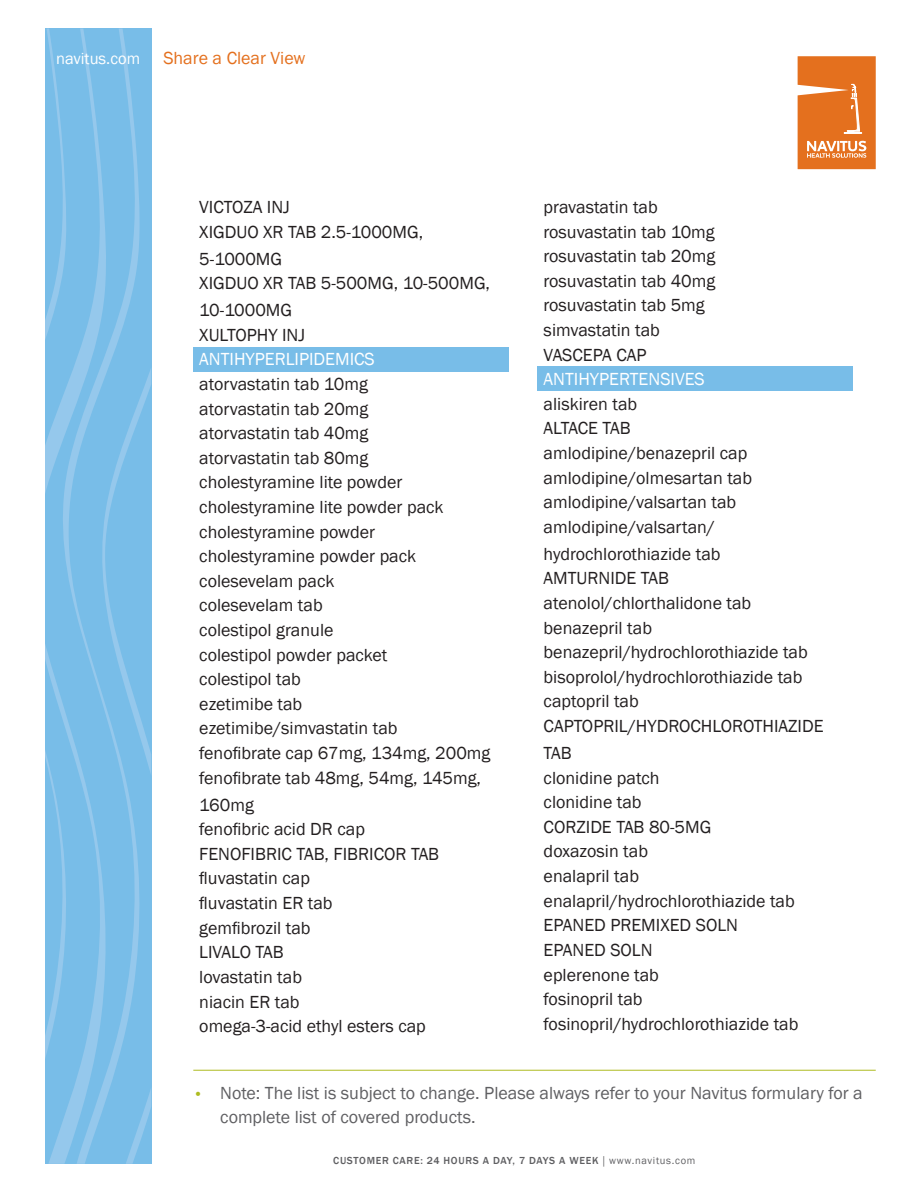
<style>
.page{position:relative;width:918px;height:1188px;background:#fff}
.page>*{position:absolute;margin:0;border:0;box-sizing:border-box;transform-origin:0 0}
.Body_Content{font:18px/27px "Franklin Gothic";color:#231f20}
.t1{font:18px/24px "Franklin Gothic";color:#5f5f62}
.Body_Content-2{font:18px "Franklin Gothic";color:#fff}
.t2{font:18px "Franklin Gothic";color:#e4701e}
.Body_Content-3{font:18px "Franklin Gothic";letter-spacing:-.025em;color:#231f20}
.t3{font:16.5px "Franklin Gothic";color:#fff}
.t4{font:500 10.5px "Franklin Gothic";letter-spacing:.065em;color:#5f5f62}
.s1{font-size:15px;color:#aebc21}
.s2{font-family:"Minion Pro";font-weight:400}
.s3{font-weight:400}
</style>
<div class="page">
<svg style="left:798px;top:56px;width:78px;height:113px;background:#e67e35"></svg>
<div style="left:45px;top:28px;width:106px;height:1136px;background:#78bde8"></div>
<svg style="left:45px;top:28px;width:12px;height:1136px"></svg>
<svg style="left:57px;top:28px;width:83px;height:1136px"></svg>
<svg style="left:97px;top:367px;width:54px;height:797px"></svg>
<div style="left:193px;top:347px;width:316px;height:24px;background:#78bde8"></div>
<div style="left:538px;top:367px;width:315px;height:24px;background:#78bde8"></div>
<hr style="left:193px;top:1070px;width:683px;height:1px;background:#aebc21">
<p class="t3" style="left:56px;top:49px;width:85px">navitus.com</p>
<p class="t2" style="left:163px;top:47px;width:143px">Share a Clear View</p>
<p class="Body_Content" style="left:199px;top:194px;width:92px">VICTOZA INJ</p>
<p class="Body_Content" style="left:199px;top:219px;width:225px">XIGDUO XR TAB 2.5-1000MG,<br>5-1000MG</p>
<p class="Body_Content" style="left:199px;top:270px;width:292px">XIGDUO XR TAB 5-500MG, 10-500MG,<br>10-1000MG</p>
<p class="Body_Content" style="left:199px;top:322px;width:107px">XULTOPHY INJ</p>
<p class="Body_Content-2" style="left:199px;top:348px;width:177px">ANTIHYPERLIPIDEMICS</p>
<p class="Body_Content" style="left:199px;top:371px;width:170px">atorvastatin tab 10mg</p>
<p class="Body_Content" style="left:199px;top:396px;width:171px">atorvastatin tab 20mg</p>
<p class="Body_Content" style="left:199px;top:420px;width:171px">atorvastatin tab 40mg</p>
<p class="Body_Content" style="left:199px;top:445px;width:171px">atorvastatin tab 80mg</p>
<p class="Body_Content" style="left:199px;top:469px;width:205px">cholestyramine lite powder</p>
<p class="Body_Content" style="left:199px;top:494px;width:246px">cholestyramine lite powder pack</p>
<p class="Body_Content" style="left:199px;top:519px;width:177px">cholestyramine powder</p>
<p class="Body_Content" style="left:199px;top:543px;width:218px">cholestyramine powder pack</p>
<p class="Body_Content" style="left:199px;top:568px;width:137px">colesevelam pack</p>
<p class="Body_Content" style="left:199px;top:592px;width:125px">colesevelam tab</p>
<p class="Body_Content" style="left:199px;top:617px;width:136px">colestipol granule</p>
<p class="Body_Content" style="left:199px;top:642px;width:190px">colestipol powder packet</p>
<p class="Body_Content" style="left:199px;top:666px;width:103px">colestipol tab</p>
<p class="Body_Content" style="left:199px;top:691px;width:104px">ezetimibe tab</p>
<p class="Body_Content" style="left:199px;top:715px;width:200px">ezetimibe/simvastatin tab</p>
<p class="Body_Content" style="left:199px;top:740px;width:293px">fenofibrate cap 67mg, 134mg, 200mg</p>
<p class="Body_Content" style="left:199px;top:765px;width:283px">fenofibrate tab 48mg, 54mg, 145mg,<br>160mg</p>
<p class="Body_Content" style="left:199px;top:816px;width:167px">fenofibric acid DR cap</p>
<p class="Body_Content" style="left:199px;top:841px;width:241px">FENOFIBRIC TAB, FIBRICOR TAB</p>
<p class="Body_Content" style="left:199px;top:865px;width:112px">fluvastatin cap</p>
<p class="Body_Content" style="left:199px;top:890px;width:135px">fluvastatin ER tab</p>
<p class="Body_Content" style="left:199px;top:915px;width:113px">gemfibrozil tab</p>
<p class="Body_Content" style="left:199px;top:939px;width:86px">LIVALO TAB</p>
<p class="Body_Content" style="left:199px;top:964px;width:104px">lovastatin tab</p>
<p class="Body_Content" style="left:199px;top:988px;width:102px">niacin ER tab</p>
<p class="Body_Content" style="left:199px;top:1013px;width:228px">omega-3-acid ethyl esters cap</p>
<p class="Body_Content" style="left:544px;top:194px;width:116px">pravastatin tab</p>
<p class="Body_Content" style="left:544px;top:219px;width:173px">rosuvastatin tab 10mg</p>
<p class="Body_Content" style="left:544px;top:243px;width:173px">rosuvastatin tab 20mg</p>
<p class="Body_Content" style="left:544px;top:268px;width:173px">rosuvastatin tab 40mg</p>
<p class="Body_Content" style="left:544px;top:292px;width:163px">rosuvastatin tab 5mg</p>
<p class="Body_Content" style="left:544px;top:317px;width:118px">simvastatin tab</p>
<p class="Body_Content" style="left:544px;top:342px;width:104px">VASCEPA CAP</p>
<p class="Body_Content-2" style="left:544px;top:368px;width:163px">ANTIHYPERTENSIVES</p>
<p class="Body_Content" style="left:544px;top:391px;width:95px">aliskiren tab</p>
<p class="Body_Content-3" style="left:544px;top:417px;width:89px">ALTACE TAB</p>
<p class="Body_Content" style="left:544px;top:440px;width:205px">amlodipine/benazepril cap</p>
<p class="Body_Content" style="left:544px;top:465px;width:210px">amlodipine/olmesartan tab</p>
<p class="Body_Content" style="left:544px;top:489px;width:194px">amlodipine/valsartan tab</p>
<p class="Body_Content" style="left:544px;top:514px;width:178px">amlodipine/valsartan/ hydrochlorothiazide tab</p>
<p class="Body_Content" style="left:544px;top:565px;width:127px">AMTURNIDE TAB</p>
<p class="Body_Content" style="left:544px;top:590px;width:209px">atenolol/chlorthalidone tab</p>
<p class="Body_Content" style="left:544px;top:615px;width:110px">benazepril tab</p>
<p class="Body_Content" style="left:544px;top:639px;width:266px">benazepril/hydrochlorothiazide tab</p>
<p class="Body_Content" style="left:544px;top:664px;width:260px">bisoprolol/hydrochlorothiazide tab</p>
<p class="Body_Content" style="left:544px;top:688px;width:97px">captopril tab</p>
<p class="Body_Content" style="left:544px;top:713px;width:282px">CAPTOPRIL/HYDROCHLOROTHIAZIDE<br>TAB</p>
<p class="Body_Content" style="left:544px;top:765px;width:118px">clonidine patch</p>
<p class="Body_Content" style="left:544px;top:789px;width:99px">clonidine tab</p>
<p class="Body_Content" style="left:544px;top:814px;width:169px">CORZIDE TAB 80-5MG</p>
<p class="Body_Content" style="left:544px;top:838px;width:106px">doxazosin tab</p>
<p class="Body_Content" style="left:544px;top:863px;width:97px">enalapril tab</p>
<p class="Body_Content" style="left:544px;top:888px;width:253px">enalapril/hydrochlorothiazide tab</p>
<p class="Body_Content" style="left:544px;top:912px;width:196px">EPANED PREMIXED SOLN</p>
<p class="Body_Content" style="left:544px;top:937px;width:110px">EPANED SOLN</p>
<p class="Body_Content" style="left:544px;top:961px;width:117px">eplerenone tab</p>
<p class="Body_Content" style="left:544px;top:986px;width:100px">fosinopril tab</p>
<p class="Body_Content" style="left:544px;top:1011px;width:256px">fosinopril/hydrochlorothiazide tab</p>
<p class="t1" style="left:220px;top:1081px;width:644px;text-indent:-27px"><span class="s1">•</span> Note: The list is subject to change. Please always refer to your Navitus formulary for a complete list of covered products.</p>
<p class="t4" style="left:333px;top:1154px;width:364px">CUSTOMER CARE: 24 HOURS A DAY, 7 DAYS A WEEK <span class="s2">|</span> <span class="s3">www.navitus.com</span></p>
</div>
